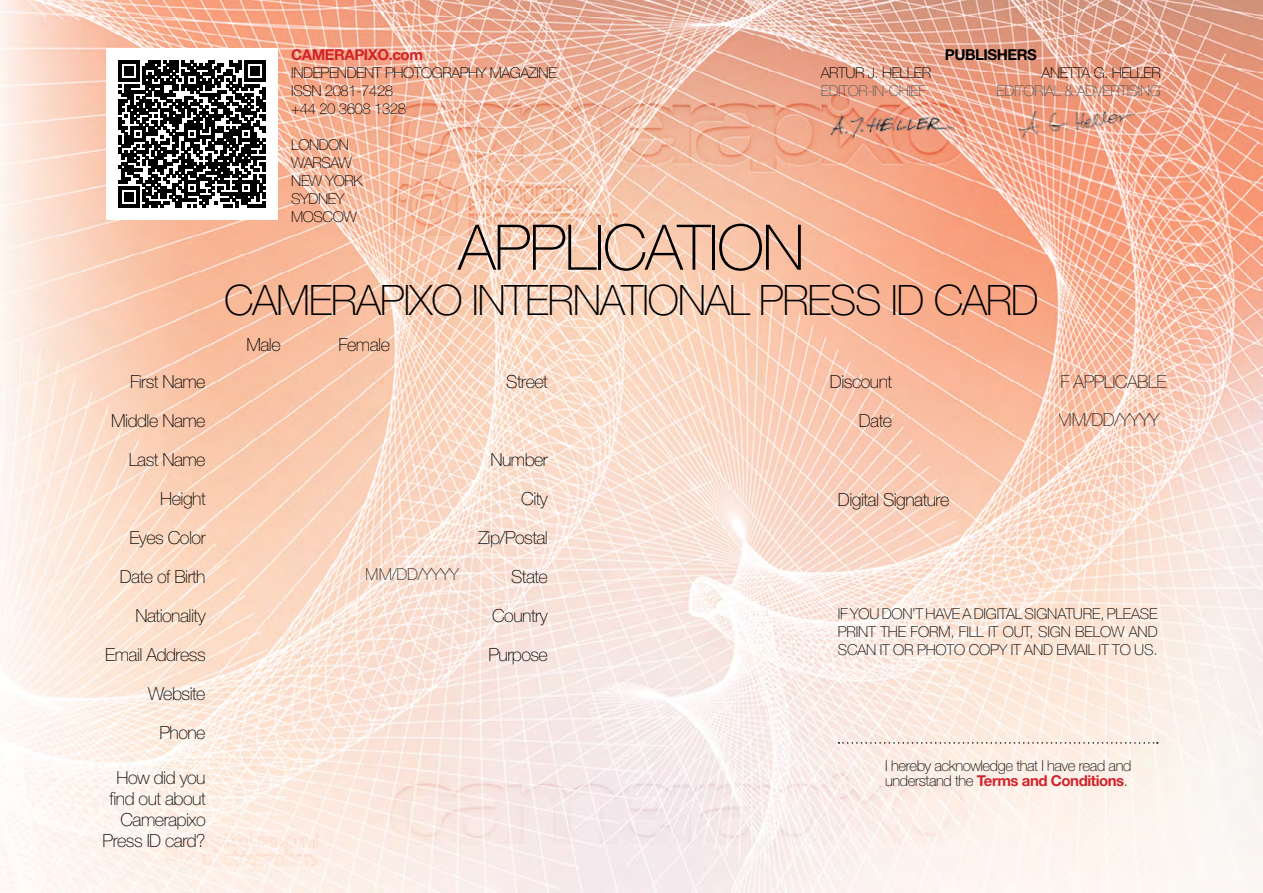
<style>
.page{position:relative;width:1263px;height:893px;background:#fff}
.page>*{position:absolute;margin:0;border:0;box-sizing:border-box;transform-origin:0 0}
.t1{font:100 63px "Helvetica Neue LT Std";letter-spacing:-.03em;color:#000}
.t2{font:100 42px "Helvetica Neue LT Std";letter-spacing:-.03em;color:#000}
.t3{font:100 18px/39px "Helvetica Neue LT Std";letter-spacing:-.03em;color:#000;text-align:right}
.t4{font:100 16.5px "Helvetica Neue LT Std";letter-spacing:-.03em;color:#000}
.t5{font:100 15px/18px "Helvetica Neue LT Std";letter-spacing:-.03em;color:#000}
.t6{font:100 15px "Helvetica Neue LT Std";letter-spacing:-.03em;color:#58595b}
.t7{font:700 15px "Helvetica Neue LT Std";letter-spacing:-.03em;color:#d2232a}
.t8{font:700 15px "Helvetica Neue LT Std";letter-spacing:-.03em;color:#000}
.s1{font-weight:700;color:#d2232a}
</style>
<div class="page">
<img style="left:0;top:0;width:1263px;height:892px">
<img style="left:1001px;top:98px;width:150px;height:48px">
<img style="left:808px;top:103px;width:165px;height:49px">
<div style="left:106px;top:49px;width:171px;height:171px;background:#fff"></div>
<svg style="left:118px;top:61px;width:147px;height:147px"></svg>
<svg style="left:838px;top:742px;width:320px;height:2px"></svg>
<p class="t3" style="left:105px;top:362px;width:102px">First Name<br>Middle Name<br>Last Name<br>Height<br>Eyes Color<br>Date of Birth<br>Nationality<br>Email Address<br>Website<br>Phone</p>
<p class="t3" style="left:103px;top:767px;width:105px;line-height:21px">How did you find out about<br>Camerapixo<br>Press ID card?</p>
<p class="t7" style="left:291px;top:45px;width:133px">CAMERAPIXO.com</p>
<p class="t5" style="left:291px;top:63px;width:267px">INDEPENDENT PHOTOGRAPHY MAGAZINE<br>ISSN 2081-7428<br>+44 20 3608 1328</p>
<p class="t5" style="left:291px;top:135px;width:73px">LONDON<br>WARSAW<br>NEW YORK<br>SYDNEY<br>MOSCOW</p>
<h1 class="t1" style="left:458px;top:211px;width:348px">APPLICATION</h1>
<p class="t8" style="left:945px;top:45px;width:94px">PUBLISHERS</p>
<p class="t5" style="left:821px;top:63px;width:112px">ARTUR J. HELLER</p>
<p class="t5" style="left:1041px;top:63px;width:121px">ANETTA G. HELLER</p>
<p class="t6" style="left:821px;top:82px;width:107px">EDITOR-IN-CHIEF</p>
<p class="t6" style="left:996px;top:82px;width:166px">EDITORIAL &amp; ADVERTISING</p>
<h2 class="t2" style="left:224px;top:276px;width:816px">CAMERAPIXO INTERNATIONAL PRESS ID CARD</h2>
<p class="t3" style="left:246px;top:325px;width:36px">Male</p>
<p class="t3" style="left:338px;top:325px;width:53px">Female</p>
<p class="t3" style="left:506px;top:362px;width:43px">Street</p>
<p class="t4" style="left:366px;top:564px;width:95px">MM/DD/YYYY</p>
<p class="t3" style="left:478px;top:440px;width:71px">Number<br>City<br>Zip/Postal<br>State<br>Country<br>Purpose</p>
<p class="t3" style="left:830px;top:362px;width:64px">Discount<br>Date</p>
<p class="t3" style="left:838px;top:480px;width:113px">Digital Signature</p>
<p class="t3" style="left:1058px;top:362px;width:110px">IF APPLICABLE</p>
<p class="t3" style="left:1058px;top:400px;width:103px">MM/DD/YYYY</p>
<p class="t5" style="left:838px;top:605px;width:321px;text-align:justify">IF YOU DON’T HAVE A DIGITAL SIGNATURE, PLEASE PRINT THE FORM, FILL IT OUT, SIGN BELOW AND SCAN IT OR PHOTO COPY IT AND EMAIL IT TO US.</p>
<p class="t5" style="left:885px;top:758px;width:248px;line-height:15px">I hereby acknowledge that I have read and understand the <span class="s1">Terms and Conditions</span>.</p>
</div>
